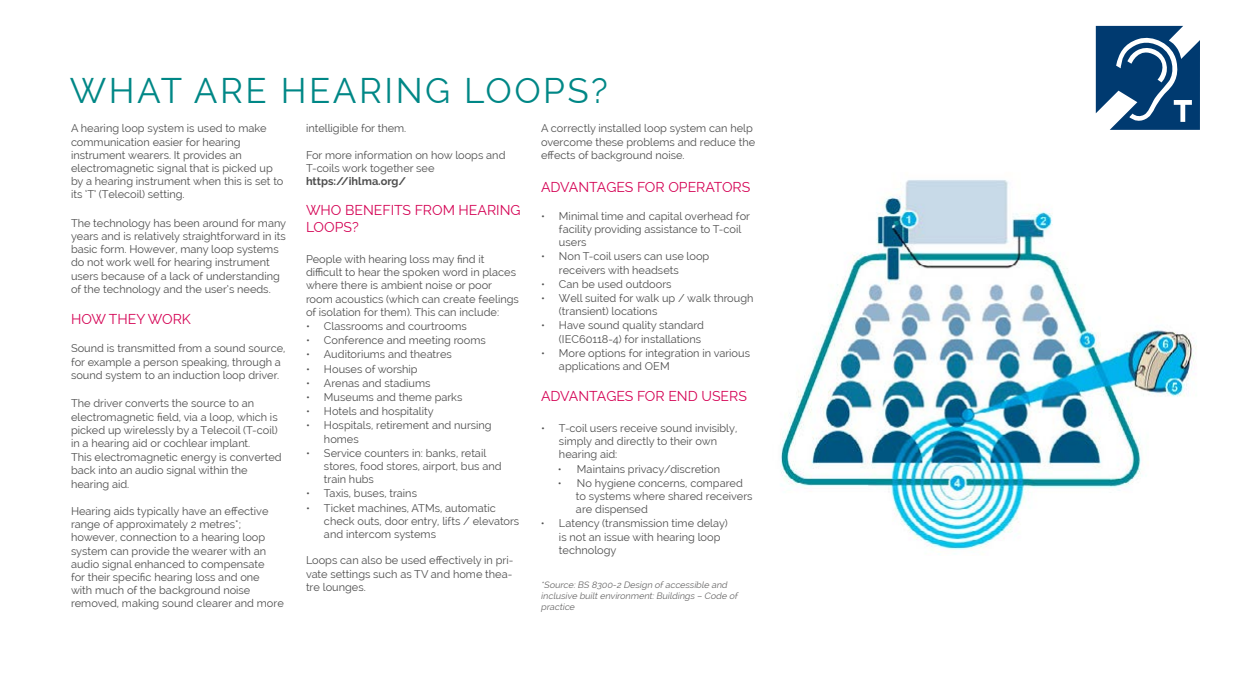
<style>
.page{position:relative;width:1240px;height:698px;background:#fff}
.page>*{position:absolute;margin:0;border:0;box-sizing:border-box;transform-origin:0 0}
.t1{font:34.9px "Raleway";letter-spacing:.07em;color:#008786}
.t2{font:14px/16.8px "Raleway";color:#d40053}
.t3{font:11px/13.2px "Raleway";color:#4f4f4f}
.t4{font:700 11px "Raleway";color:#4f4f4f}
.t5{font:italic 9px/10.8px "Raleway";color:#686767}
</style>
<div class="page">
<img style="left:780px;top:180px;width:416px;height:374px">
<svg style="left:1096px;top:26px;width:104px;height:104px"></svg>
<h1 class="t1" style="left:70px;top:70px;width:540px">WHAT ARE HEARING LOOPS?</h1>
<p class="t3" style="left:71px;top:122px;width:214px">A hearing loop system is used to make communication easier for hearing instrument wearers. It provides an electromagnetic signal that is picked up by a hearing instrument when this is set to its ‘T’ (Telecoil) setting.</p>
<p class="t3" style="left:71px;top:216px;width:217px">The technology has been around for many years and is relatively straightforward in its basic form. However, many loop systems do not work well for hearing instrument users because of a lack of understanding of the technology and the user’s needs.</p>
<p class="t2" style="left:71px;top:311px;width:121px">HOW THEY WORK</p>
<p class="t3" style="left:71px;top:342px;width:216px">Sound is transmitted from a sound source, for example a person speaking, through a sound system to an induction loop driver.</p>
<p class="t3" style="left:71px;top:397px;width:208px">The driver converts the source to an electromagnetic field, via a loop, which is picked up wirelessly by a Telecoil (T-coil) in a hearing aid or cochlear implant.</p>
<p class="t3" style="left:71px;top:451px;width:212px">This electromagnetic energy is converted back into an audio signal within the hearing aid.</p>
<p class="t3" style="left:71px;top:505px;width:214px">Hearing aids typically have an effective range of approximately 2 metres*; however, connection to a hearing loop system can provide the wearer with an audio signal enhanced to compensate<br>for their specific hearing loss and one with much of the background noise removed, making sound clearer and more</p>
<p class="t3" style="left:306px;top:122px;width:102px">intelligible for them.</p>
<p class="t3" style="left:306px;top:148px;width:201px">For more information on how loops and<br>T-coils work together see</p>
<p class="t4" style="left:306px;top:175px;width:102px">https://ihlma.org/</p>
<p class="t2" style="left:306px;top:202px;width:216px">WHO BENEFITS FROM HEARING<br>LOOPS?</p>
<p class="t3" style="left:306px;top:253px;width:214px">People with hearing loss may find it difficult to hear the spoken word in places where there is ambient noise or poor room acoustics (which can create feelings of isolation for them). This can include:</p>
<p class="t3" style="left:306px;top:320px;width:162px">• Classrooms and courtrooms</p>
<p class="t3" style="left:306px;top:334px;width:181px">• Conference and meeting rooms</p>
<p class="t3" style="left:306px;top:348px;width:147px">• Auditoriums and theatres</p>
<p class="t3" style="left:306px;top:362px;width:113px">• Houses of worship</p>
<p class="t3" style="left:306px;top:376px;width:126px">• Arenas and stadiums</p>
<p class="t3" style="left:306px;top:391px;width:158px">• Museums and theme parks</p>
<p class="t3" style="left:306px;top:405px;width:129px">• Hotels and hospitality</p>
<p class="t3" style="left:324px;top:419px;width:169px;text-indent:-18px">• Hospitals, retirement and nursing homes</p>
<p class="t3" style="left:324px;top:446px;width:179px;text-indent:-18px">• Service counters in: banks, retail stores, food stores, airport, bus and train hubs</p>
<p class="t3" style="left:306px;top:487px;width:113px">• Taxis, buses, trains</p>
<p class="t3" style="left:324px;top:501px;width:197px;text-indent:-18px">• Ticket machines, ATMs, automatic check outs, door entry, lifts / elevators and intercom systems</p>
<p class="t3" style="left:306px;top:554px;width:209px;text-align:justify">Loops can also be used effectively in pri&shy;vate settings such as TV and home thea&shy;tre lounges.</p>
<p class="t3" style="left:541px;top:122px;width:216px">A correctly installed loop system can help overcome these problems and reduce the effects of background noise.</p>
<p class="t2" style="left:541px;top:179px;width:211px">ADVANTAGES FOR OPERATORS</p>
<p class="t3" style="left:559px;top:209px;width:193px;text-indent:-18px">• Minimal time and capital overhead for facility providing assistance to T-coil users</p>
<p class="t3" style="left:559px;top:250px;width:152px;text-indent:-18px">• Non T-coil users can use loop receivers with headsets</p>
<p class="t3" style="left:541px;top:277px;width:132px">• Can be used outdoors</p>
<p class="t3" style="left:559px;top:292px;width:196px;text-indent:-18px">• Well suited for walk up / walk through (transient) locations</p>
<p class="t3" style="left:541px;top:319px;width:164px;text-align:right">• Have sound quality standard (IEC60118-4) for installations</p>
<p class="t3" style="left:559px;top:346px;width:193px;text-indent:-18px">• More options for integration in various applications and OEM</p>
<p class="t2" style="left:541px;top:388px;width:207px">ADVANTAGES FOR END USERS</p>
<p class="t3" style="left:559px;top:422px;width:180px;text-indent:-18px">• T-coil users receive sound invisibly, simply and directly to their own hearing aid:</p>
<p class="t3" style="left:558px;top:462px;width:164px">• Maintains privacy/discretion</p>
<p class="t3" style="left:576px;top:476px;width:178px;text-indent:-18px">• No hygiene concerns, compared to systems where shared receivers are dispensed</p>
<p class="t3" style="left:559px;top:517px;width:170px;text-indent:-18px">• Latency (transmission time delay) is not an issue with hearing loop technology</p>
<p class="t5" style="left:541px;top:580px;width:200px">*Source:BS 8300-2 Design ofaccessible and inclusive builtenvironment:Buildings – Code of practice</p>
</div>
